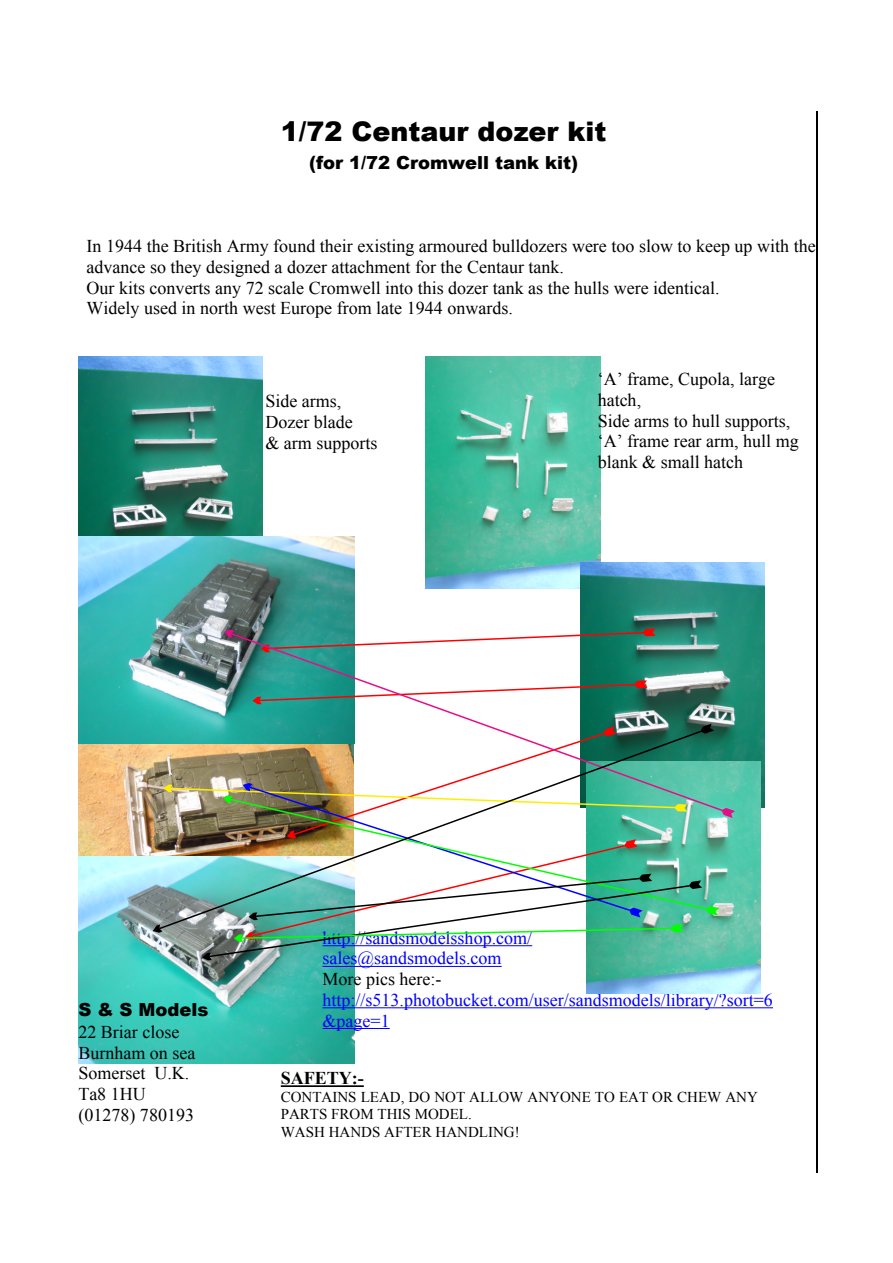
<style>
.page{position:relative;width:893px;height:1263px;background:#fff}
.page>*{position:absolute;margin:0;border:0;box-sizing:border-box;transform-origin:0 0}
.t1{font:900 27px "Arial";color:#000}
.t2{font:18px/20.7px "Times New Roman";color:#000}
.t3{font:18px/20.7px "Times New Roman";color:#00f}
.t4{font:900 18px "Arial";color:#000}
.t5{font:700 18px "Times New Roman";color:#000}
.t6{font:15px/17.2px "Times New Roman";color:#000}
</style>
<div class="page">
<img style="left:78px;top:744px;width:75px;height:113px">
<hr style="left:816px;top:111px;width:1px;height:1062px;background:#000">
<img style="left:78px;top:356px;width:184px;height:180px">
<img style="left:426px;top:356px;width:174px;height:233px">
<img style="left:78px;top:536px;width:277px;height:208px">
<img style="left:78px;top:857px;width:276px;height:206px">
<hr style="left:323px;top:966px;width:179px;height:1px;background:#00f">
<hr style="left:323px;top:1007px;width:450px;height:1px;background:#00f">
<hr style="left:323px;top:1028px;width:67px;height:1px;background:#00f">
<img style="left:580px;top:562px;width:184px;height:245px">
<img style="left:586px;top:761px;width:174px;height:232px">
<svg style="left:261px;top:628px;width:395px;height:5px"></svg>
<svg style="left:225px;top:630px;width:9px;height:8px"></svg>
<svg style="left:231px;top:633px;width:491px;height:90px"></svg>
<img style="left:153px;top:723px;width:582px;height:237px">
<img style="left:160px;top:730px;width:541px;height:199px">
<hr style="left:281px;top:1085px;width:83px;height:2px;background:#000">
<h1 class="t1" style="left:281px;top:122px;width:327px">1/72 Centaur dozer kit</h1>
<p class="t4" style="left:309px;top:156px;width:270px">(for 1/72 Cromwell tank kit)</p>
<p class="t2" style="left:87px;top:238px;width:731px">In 1944 the British Army found their existing armoured bulldozers were too slow to keep up with the advance so they designed a dozer attachment for the Centaur tank.<br>Our kits converts any 72 scale Cromwell into this dozer tank as the hulls were identical.<br>Widely used in north west Europe from late 1944 onwards.</p>
<p class="t2" style="left:265px;top:393px;width:114px">Side arms,<br>Dozer blade<br>&amp; arm supports</p>
<p class="t2" style="left:598px;top:371px;width:203px">‘A’ frame, Cupola, large hatch,<br>Side arms to hull supports, ‘A’ frame rear arm, hull mg blank &amp; small hatch</p>
<p class="t4" style="left:78px;top:1003px;width:131px">S &amp; S Models</p>
<p class="t2" style="left:78px;top:1023px;width:119px">22 Briar close<br>Burnham on sea<br>Somerset U.K.<br>Ta8 1HU (01278) 780193</p>
<p class="t3" style="left:323px;top:929px;width:211px">http://sandsmodelsshop.com/ sales@sandsmodels.com</p>
<p class="t2" style="left:323px;top:970px;width:120px">More pics here:-</p>
<p class="t3" style="left:323px;top:991px;width:452px">http://s513.photobucket.com/user/sandsmodels/library/?sort=6 &amp;page=1</p>
<p class="t5" style="left:281px;top:1072px;width:85px">SAFETY:-</p>
<p class="t6" style="left:281px;top:1090px;width:479px">CONTAINS LEAD, DO NOT ALLOW ANYONE TO EAT OR CHEW ANY<br>PARTS FROM THIS MODEL.<br>WASH HANDS AFTER HANDLING!</p>
</div>
